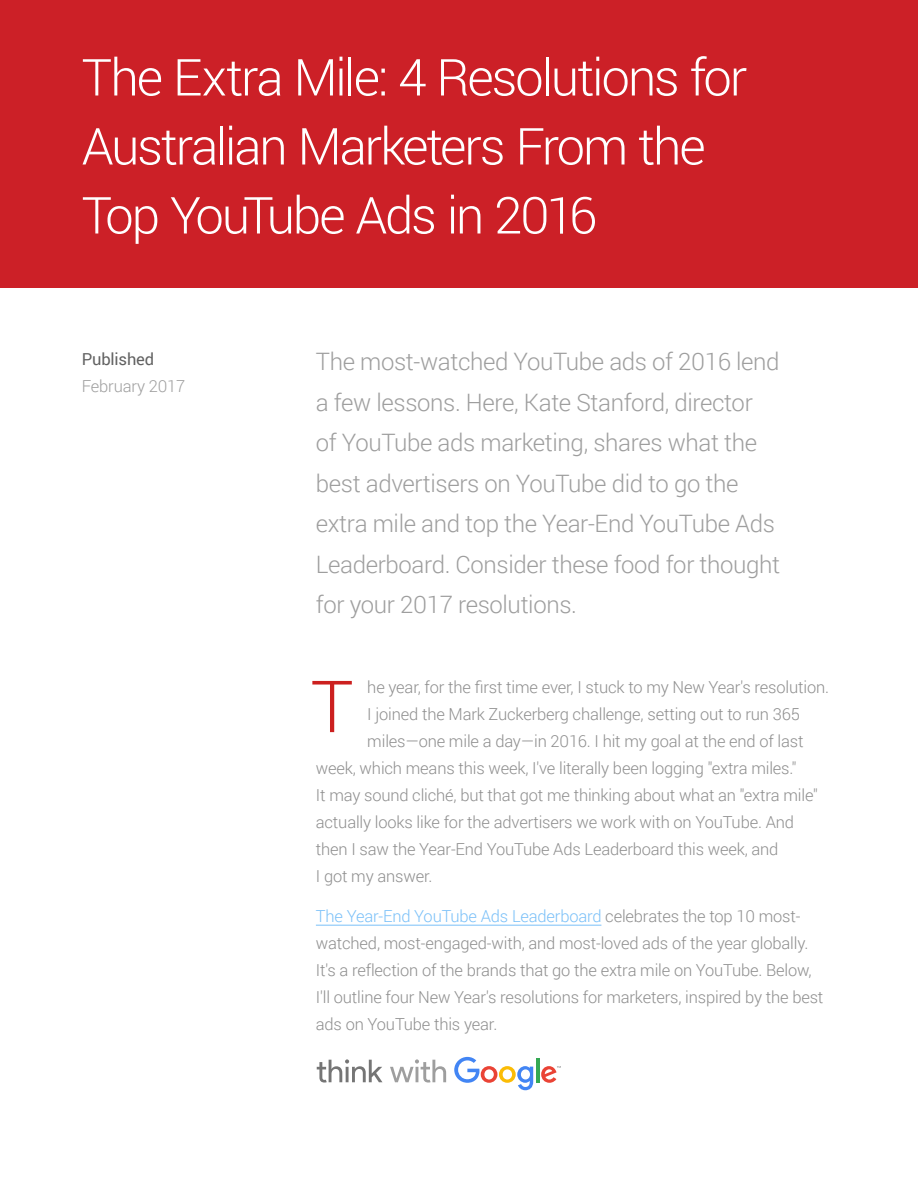
<style>
.page{position:relative;width:918px;height:1188px;background:#fff}
.page>*{position:absolute;margin:0;border:0;box-sizing:border-box;transform-origin:0 0}
.t1{font:300 72px "Roboto";color:#cc201f}
.t2{font:300 51px/69px "Roboto";letter-spacing:-.045em;color:#fff}
.t3{font:300 24px/40.5px "Roboto";letter-spacing:-.015em;color:#9e9e9e}
.t4{font:300 16.5px/27px "Roboto";letter-spacing:-.01em;color:#8e8e8e}
.t5{font:300 16.5px "Roboto";letter-spacing:-.01em;color:#9e9e9e}
.t6{font:16.5px "Roboto";letter-spacing:-.01em;color:#616161}
.s1{color:#7ac0f8}
</style>
<div class="page">
<svg style="left:317px;top:1059px;width:65px;height:24px"></svg>
<svg style="left:390px;top:1059px;width:56px;height:24px"></svg>
<svg style="left:454px;top:1057px;width:79px;height:33px"></svg>
<hr style="left:536px;top:1058px;width:3px;height:24px;background:#34a853">
<svg style="left:541px;top:1066px;width:20px;height:17px"></svg>
<div style="left:0;top:0;width:918px;height:288px;background:#cc2027"></div>
<hr style="left:316px;top:925px;width:285px;height:1px;background:#7ac0f8">
<h2 class="t2" style="left:82px;top:41px;width:667px">The Extra Mile: 4 Resolutions for<br>Australian Marketers From the<br>Top YouTube Ads in 2016</h2>
<p class="t6" style="left:82px;top:347px;width:74px">Published</p>
<p class="t5" style="left:82px;top:374px;width:105px">February 2017</p>
<p class="t3" style="left:316px;top:340px;width:466px">The most-watched YouTube ads of 2016 lend a few lessons. Here, Kate Stanford, director<br>of YouTube ads marketing, shares what the best advertisers on YouTube did to go the extra mile and top the Year-End YouTube Ads Leaderboard. Consider these food for thought for your 2017 resolutions.</p>
<p class="t4" style="left:367px;top:673px;width:463px">he year, for the first time ever, I stuck to my New Year's resolution.</p>
<p class="t4" style="left:367px;top:700px;width:434px">I joined the Mark Zuckerberg challenge, setting out to run 365</p>
<p class="t4" style="left:367px;top:727px;width:438px">miles—one mile a day—in 2016. I hit my goal at the end of last</p>
<p class="t4" style="left:316px;top:754px;width:482px">week, which means this week, I've literally been logging "extra miles."</p>
<p class="t4" style="left:316px;top:781px;width:504px">It may sound cliché, but that got me thinking about what an "extra mile"</p>
<p class="t4" style="left:316px;top:808px;width:480px">actually looks like for the advertisers we work with on YouTube. And</p>
<p class="t4" style="left:316px;top:835px;width:464px">then I saw the Year-End YouTube Ads Leaderboard this week, and</p>
<p class="t4" style="left:316px;top:862px;width:118px">I got my answer.</p>
<p class="t4" style="left:316px;top:902px;width:509px"><span class="s1">The Year-End YouTube Ads Leaderboard</span> celebrates the top 10 most&shy;watched, most-engaged-with, and most-loved ads of the year globally.<br>It's a reflection of the brands that go the extra mile on YouTube. Below, I'll outline four New Year's resolutions for marketers, inspired by the best ads on YouTube this year.</p>
<h1 class="t1" style="left:311px;top:657px;width:44px">T</h1>
</div>
